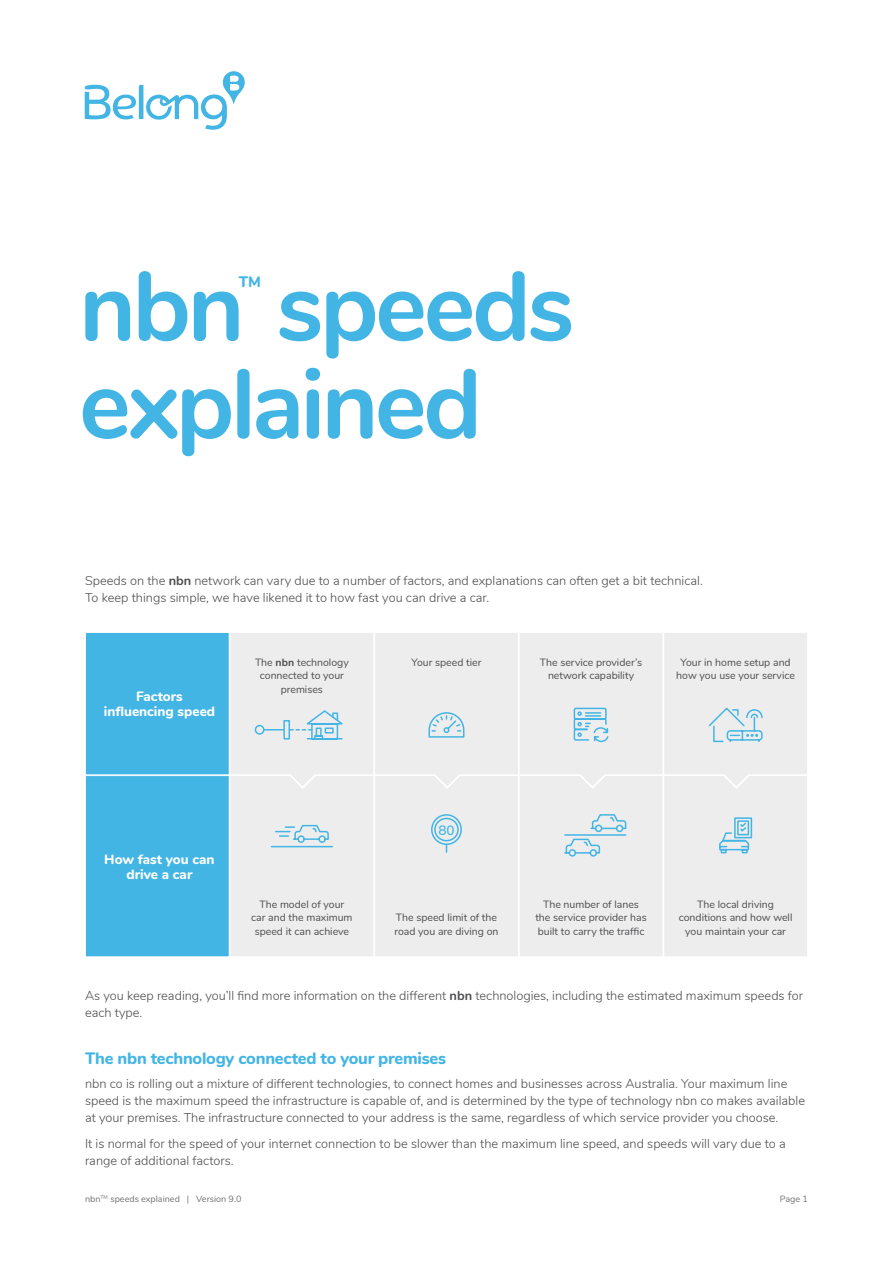
<style>
.page{position:relative;width:893px;height:1263px;background:#fff}
.page>*{position:absolute;margin:0;border:0;box-sizing:border-box;transform-origin:0 0}
.t1{font:700 97.65px "Nunito";letter-spacing:-.035em;color:#43b5e4}
.t2{font:800 16.5px "Nunito";letter-spacing:-.015em;color:#43b5e4}
.t3{font:800 15.15px "Nunito";color:#43b5e4}
.t4{font:800 13.5px/15px "Nunito";color:#fff;text-align:center}
.t5{font:600 13.5px "Nunito";color:#43b5e4}
.t6{font:300 12.75px/17.2px "Nunito";color:#4d4d4f}
.t7{font:10.5px/13.5px "Nunito";color:#4d4d4f;text-align:center}
.t8{font:9px "Nunito";color:#717275}
.s1{font-weight:700}
</style>
<div class="page">
<div style="left:230px;top:632px;width:144px;height:325px;background:#ededee"></div>
<div style="left:230px;top:632px;width:144px;height:325px;border:1px solid #fff"></div>
<div style="left:375px;top:632px;width:143px;height:325px;background:#ededee"></div>
<div style="left:374px;top:632px;width:145px;height:325px;border:1px solid #fff"></div>
<div style="left:519px;top:632px;width:144px;height:325px;background:#ededee"></div>
<div style="left:519px;top:632px;width:144px;height:325px;border:1px solid #fff"></div>
<div style="left:664px;top:632px;width:143px;height:325px;background:#ededee"></div>
<div style="left:663px;top:632px;width:145px;height:325px;border:1px solid #fff"></div>
<div style="left:85px;top:632px;width:144px;height:143px;background:#43b5e4"></div>
<div style="left:85px;top:632px;width:145px;height:143px;border:1px solid #fff"></div>
<div style="left:85px;top:775px;width:144px;height:182px;background:#43b5e4"></div>
<div style="left:85px;top:775px;width:145px;height:182px;border:1px solid #fff"></div>
<svg style="left:228px;top:773px;width:580px;height:17px"></svg>
<svg style="left:428px;top:712px;width:37px;height:26px"></svg>
<svg style="left:265px;top:729px;width:18px;height:1px"></svg>
<svg style="left:290px;top:710px;width:53px;height:30px"></svg>
<div style="left:283px;top:720px;width:7px;height:19px;border:2px solid #43b5e4"></div>
<div style="left:255px;top:725px;width:10px;height:10px;border:2px solid #43b5e4;border-radius:50%"></div>
<svg style="left:573px;top:707px;width:36px;height:36px"></svg>
<svg style="left:708px;top:707px;width:55px;height:36px"></svg>
<svg style="left:276px;top:824px;width:53px;height:19px"></svg>
<div style="left:431px;top:814px;width:31px;height:31px;border:2px solid #43b5e4;border-radius:50%"></div>
<div style="left:434px;top:818px;width:25px;height:23px;border:2px solid #43b5e4;border-radius:50%"></div>
<svg style="left:564px;top:814px;width:63px;height:43px"></svg>
<svg style="left:719px;top:817px;width:34px;height:37px"></svg>
<hr style="left:272px;top:846px;width:60px;height:1px;background:#43b5e4">
<svg style="left:85px;top:71px;width:160px;height:59px"></svg>
<h1 class="t1" style="left:79px;top:234px;width:497px">nbn speeds</h1>
<p class="t3" style="left:239px;top:270px;width:24px">TM</p>
<h1 class="t1" style="left:79px;top:332px;width:404px">explained</h1>
<p class="t6" style="left:85px;top:571px;width:619px">Speeds on the <span class="s1">nbn</span> network can vary due to a number of factors, and explanations can often get a bit technical.<br>To keep things simple, we have likened it to how fast you can drive a car.</p>
<p class="t4" style="left:104px;top:688px;width:113px">Factors influencing speed</p>
<p class="t7" style="left:255px;top:655px;width:95px">The <span class="s1">nbn</span> technology connected to your premises</p>
<p class="t7" style="left:411px;top:655px;width:71px">Your speed tier</p>
<p class="t7" style="left:540px;top:655px;width:104px">The service provider’s network capability</p>
<p class="t7" style="left:676px;top:655px;width:120px">Your in home setup and how you use your service</p>
<p class="t4" style="left:104px;top:851px;width:112px">How fast you can drive a car</p>
<p class="t7" style="left:251px;top:897px;width:103px">The model of your car and the maximum speed it can achieve</p>
<p class="t5" style="left:438px;top:820px;width:18px">80</p>
<p class="t7" style="left:394px;top:910px;width:105px;text-align:left">The speed limit of the road you are diving on</p>
<p class="t7" style="left:535px;top:897px;width:113px">The number of lanes the service provider has built to carry the traffic</p>
<p class="t7" style="left:679px;top:897px;width:115px">The local driving conditions and how well you maintain your car</p>
<p class="t6" style="left:85px;top:986px;width:720px">As you keep reading, you’ll find more information on the different <span class="s1">nbn</span> technologies, including the estimated maximum speeds for each type.</p>
<p class="t2" style="left:85px;top:1046px;width:363px">The nbn technology connected to your premises</p>
<p class="t6" style="left:85px;top:1074px;width:722px">nbn co is rolling out a mixture of different technologies, to connect homes and businesses across Australia. Your maximum line speed is the maximum speed the infrastructure is capable of, and is determined by the type of technology nbn co makes available at your premises. The infrastructure connected to your address is the same, regardless of which service provider you choose.</p>
<p class="t6" style="left:85px;top:1134px;width:702px">It is normal for the speed of your internet connection to be slower than the maximum line speed, and speeds will vary due to a range of additional factors.</p>
<p class="t8" style="left:85px;top:1192px;width:158px">nbn<sup>TM</sup> speeds explained | Version 9.0</p>
<p class="t8" style="left:780px;top:1192px;width:30px">Page 1</p>
</div>
